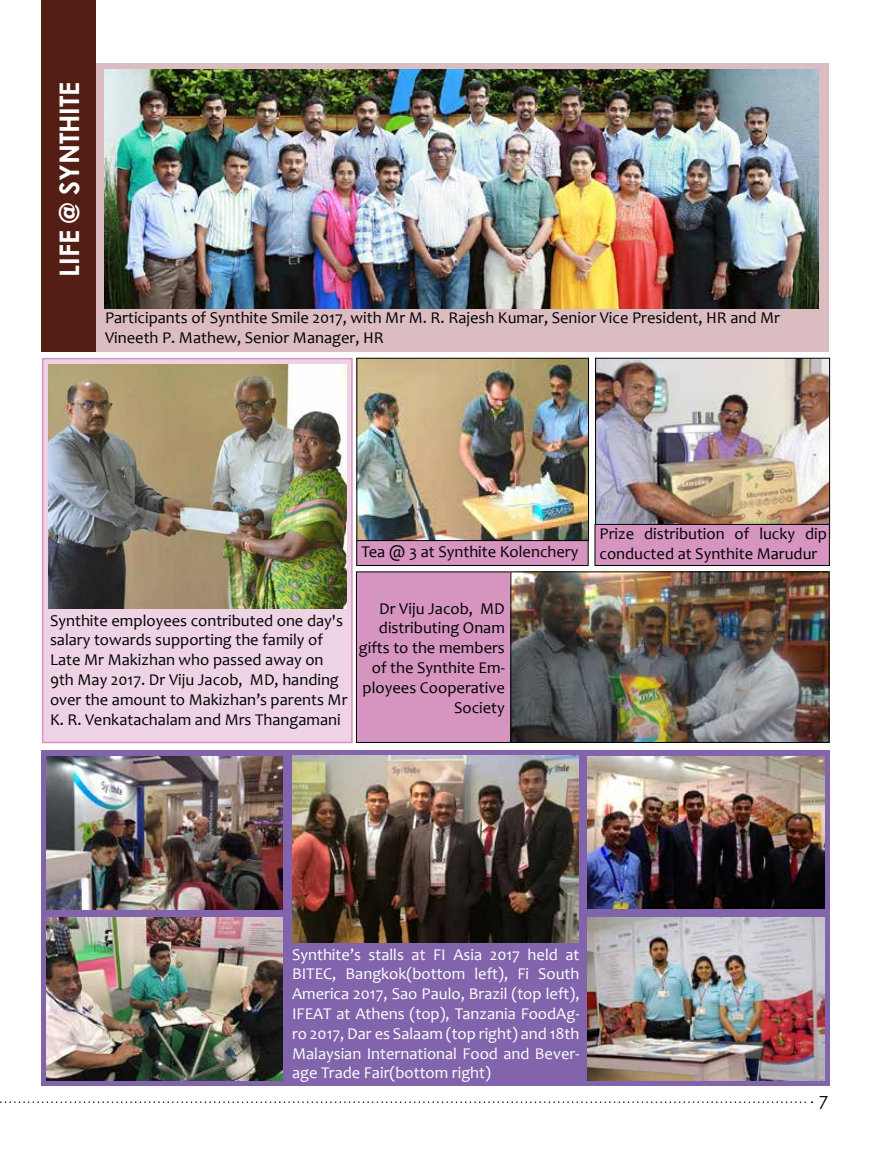
<style>
.page{position:relative;width:893px;height:1149px;background:#fff}
.page>*{position:absolute;margin:0;border:0;box-sizing:border-box;transform-origin:0 0}
.t1{font:700 27px "Century Gothic";color:#fff}
.t2{font:18px "Century Gothic";color:#000}
.t3{font:16.5px/19.8px "Candara";color:#000}
.t4{font:16.5px/19.8px "Candara";color:#fff;text-align:justify}
</style>
<div class="page">
<div style="left:64px;top:63px;width:765px;height:288px;background:#dbbcc1"></div>
<div style="left:42px;top:0;width:54px;height:351px;background:#541e15"></div>
<img style="left:104px;top:69px;width:714px;height:239px">
<div style="left:42px;top:749px;width:788px;height:336px;background:#8164ab"></div>
<img style="left:587px;top:756px;width:237px;height:152px">
<img style="left:587px;top:917px;width:237px;height:162px">
<img style="left:46px;top:917px;width:236px;height:163px">
<img style="left:46px;top:756px;width:236px;height:153px">
<img style="left:293px;top:755px;width:285px;height:187px">
<div style="left:356px;top:571px;width:158px;height:171px;background:#d694c1"></div>
<div style="left:356px;top:571px;width:158px;height:171px;border:1px solid #000"></div>
<div style="left:43px;top:358px;width:309px;height:384px;background:#eed3e5"></div>
<div style="left:42px;top:358px;width:311px;height:385px;border:2px solid #d694c1"></div>
<img style="left:49px;top:364px;width:297px;height:244px">
<div style="left:357px;top:540px;width:231px;height:25px;background:#d694c1"></div>
<img style="left:358px;top:360px;width:229px;height:179px">
<div style="left:356px;top:358px;width:233px;height:183px;border:1px solid #000"></div>
<img style="left:512px;top:573px;width:315px;height:167px">
<div style="left:510px;top:571px;width:319px;height:171px;border:1px solid #000"></div>
<img style="left:597px;top:360px;width:231px;height:164px">
<div style="left:595px;top:358px;width:235px;height:180px;border:1px solid #000"></div>
<div style="left:595px;top:524px;width:234px;height:41px;background:#d694c1"></div>
<div style="left:595px;top:524px;width:235px;height:41px;border:1px solid #000"></div>
<svg style="left:0;top:1101px;width:812px;height:1px"></svg>
<h1 class="t1" style="left:49px;top:277px;width:196px;rotate:-90deg">LIFE @ SYNTHITE</h1>
<p class="t3" style="left:105px;top:308px;width:677px">Participants of Synthite Smile 2017, with Mr M. R. Rajesh Kumar, Senior Vice President, HR and Mr<br>Vineeth P. Mathew, Senior Manager, HR</p>
<p class="t3" style="left:361px;top:541px;width:219px">Tea @ 3 at Synthite Kolenchery</p>
<p class="t3" style="left:600px;top:523px;width:229px">Prize distribution of lucky dip conducted at Synthite Marudur</p>
<p class="t3" style="left:50px;top:610px;width:299px">Synthite employees contributed one day's salary towards supporting the family of Late Mr Makizhan who passed away on 9th May 2017. Dr Viju Jacob, MD, handing over the amount to Makizhan’s parents Mr K. R. Venkatachalam and Mrs Thangamani</p>
<p class="t3" style="left:359px;top:598px;width:148px;text-align:right">Dr Viju Jacob, MD distributing Onam gifts to the members of the Synthite Em&shy;ployees Cooperative<br>Society</p>
<p class="t4" style="left:292px;top:943px;width:289px">Synthite’s stalls at FI Asia 2017 held at BITEC, Bangkok(bottom left), Fi South America 2017, Sao Paulo, Brazil (top left), IFEAT at Athens (top), Tanzania FoodAg&shy;ro 2017, Dar es Salaam (top right) and 18th Malaysian International Food and Bever&shy;age Trade Fair(bottom right)</p>
<p class="t2" style="left:818px;top:1089px;width:11px">7</p>
</div>
